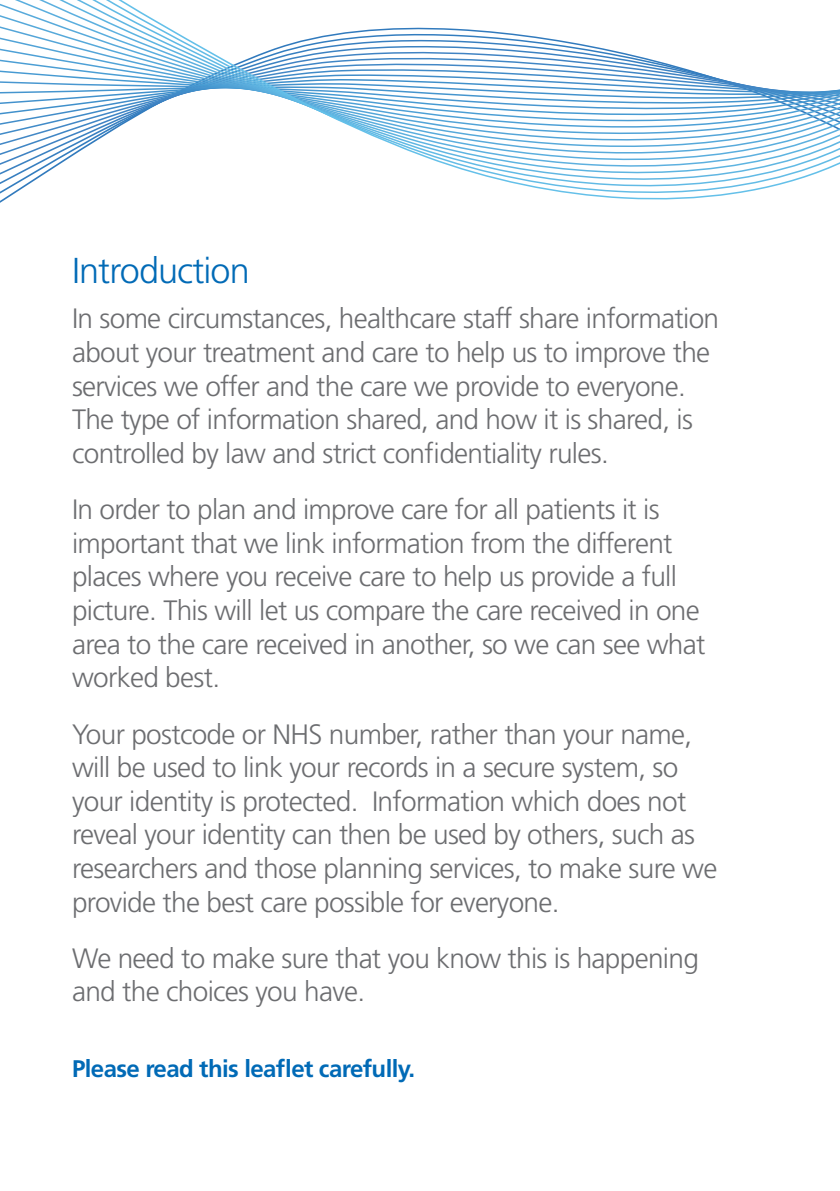
<style>
.page{position:relative;width:840px;height:1191px;background:#fff}
.page>*{position:absolute;margin:0;border:0;box-sizing:border-box;transform-origin:0 0}
.t1{font:300 36px "Frutiger";letter-spacing:-.025em;color:#016ab6}
.t2{font:300 28px/33.6px "Frutiger";letter-spacing:-.025em;color:#6c6d70}
.t3{font:700 24px "Frutiger";letter-spacing:-.025em;color:#016ab6}
</style>
<div class="page">
<svg style="left:0;top:0;width:839px;height:203px"></svg>
<p class="t1" style="left:72px;top:251px;width:179px">Introduction</p>
<p class="t2" style="left:72px;top:302px;width:648px">In some circumstances, healthcare staff share information about your treatment and care to help us to improve the services we offer and the care we provide to everyone.<br>The type of information shared, and how it is shared, is controlled by law and strict confidentiality rules.</p>
<p class="t2" style="left:72px;top:492px;width:634px">In order to plan and improve care for all patients it is important that we link information from the different places where you receive care to help us provide a full picture. This will let us compare the care received in one area to the care received in another, so we can see what worked best.</p>
<p class="t2" style="left:72px;top:717px;width:646px">Your postcode or NHS number, rather than your name, will be used to link your records in a secure system, so your identity is protected. Information which does not reveal your identity can then be used by others, such as researchers and those planning services, to make sure we provide the best care possible for everyone.</p>
<p class="t2" style="left:72px;top:941px;width:628px">We need to make sure that you know this is happening and the choices you have.</p>
<p class="t3" style="left:72px;top:1054px;width:344px">Please read this leaflet carefully.</p>
</div>
